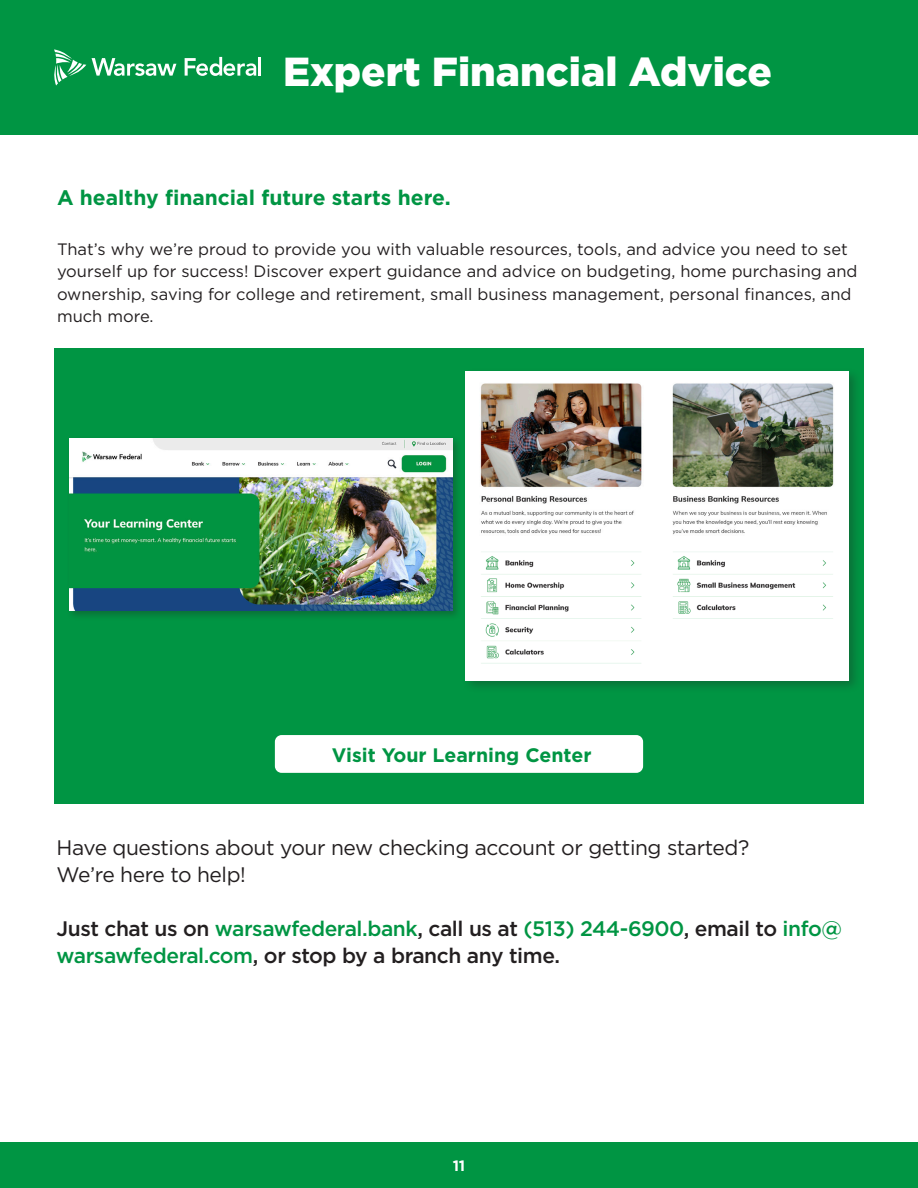
<style>
.page{position:relative;width:918px;height:1188px;background:#fff}
.page>*{position:absolute;margin:0;border:0;box-sizing:border-box;transform-origin:0 0}
.t1{font:900 40.5px "Gotham";color:#fff}
.t2{font:500 21px/27px "Gotham";letter-spacing:-.02em;color:#231f20}
.t3{font:21px/27px "Gotham";letter-spacing:-.02em;color:#231f20}
.t4{font:700 21px "Gotham";color:#009543}
.t5{font:700 19.5px "Gotham";color:#009543}
.t6{font:16.5px/22.5px "Gotham";color:#231f20}
.t7{font:700 15px "Gotham";color:#fff}
.s1{color:#009543}
</style>
<div class="page">
<div style="left:0;top:0;width:918px;height:135px;background:#009543"></div>
<div style="left:0;top:1143px;width:918px;height:45px;background:#009543"></div>
<svg style="left:54px;top:49px;width:32px;height:37px"></svg>
<svg style="left:92px;top:58px;width:84px;height:18px"></svg>
<svg style="left:185px;top:57px;width:71px;height:19px"></svg>
<hr style="left:258px;top:57px;width:3px;height:19px;background:#fff">
<div style="left:54px;top:348px;width:810px;height:456px;background:#009543"></div>
<div style="left:275px;top:735px;width:368px;height:38px;background:#fff;border-radius:7px"></div>
<div style="left:66px;top:436px;width:397px;height:185px;background:#231f20;opacity:.31"></div>
<img style="left:69px;top:439px;width:383px;height:172px">
<div style="left:462px;top:368px;width:400px;height:325px;background:#231f20;opacity:.31"></div>
<img style="left:466px;top:372px;width:383px;height:308px">
<p class="t1" style="left:283px;top:44px;width:490px">Expert Financial Advice</p>
<p class="t4" style="left:57px;top:184px;width:395px">A healthy financial future starts here.</p>
<p class="t6" style="left:57px;top:237px;width:802px">That’s why we’re proud to provide you with valuable resources, tools, and advice you need to set yourself up for success! Discover expert guidance and advice on budgeting, home purchasing and ownership, saving for college and retirement, small business management, personal finances, and much more.</p>
<p class="t5" style="left:332px;top:742px;width:261px">Visit Your Learning Center</p>
<p class="t3" style="left:57px;top:834px;width:694px">Have questions about your new checking account or getting started?<br>We’re here to help!</p>
<p class="t2" style="left:57px;top:915px;width:787px">Just chat us on <span class="s1">warsawfederal.bank</span>, call us at <span class="s1">(513) 244-6900</span>, email to <span class="s1">info@ warsawfederal.com</span>, or stop by a branch any time.</p>
<p class="t7" style="left:453px;top:1156px;width:14px">11</p>
</div>
